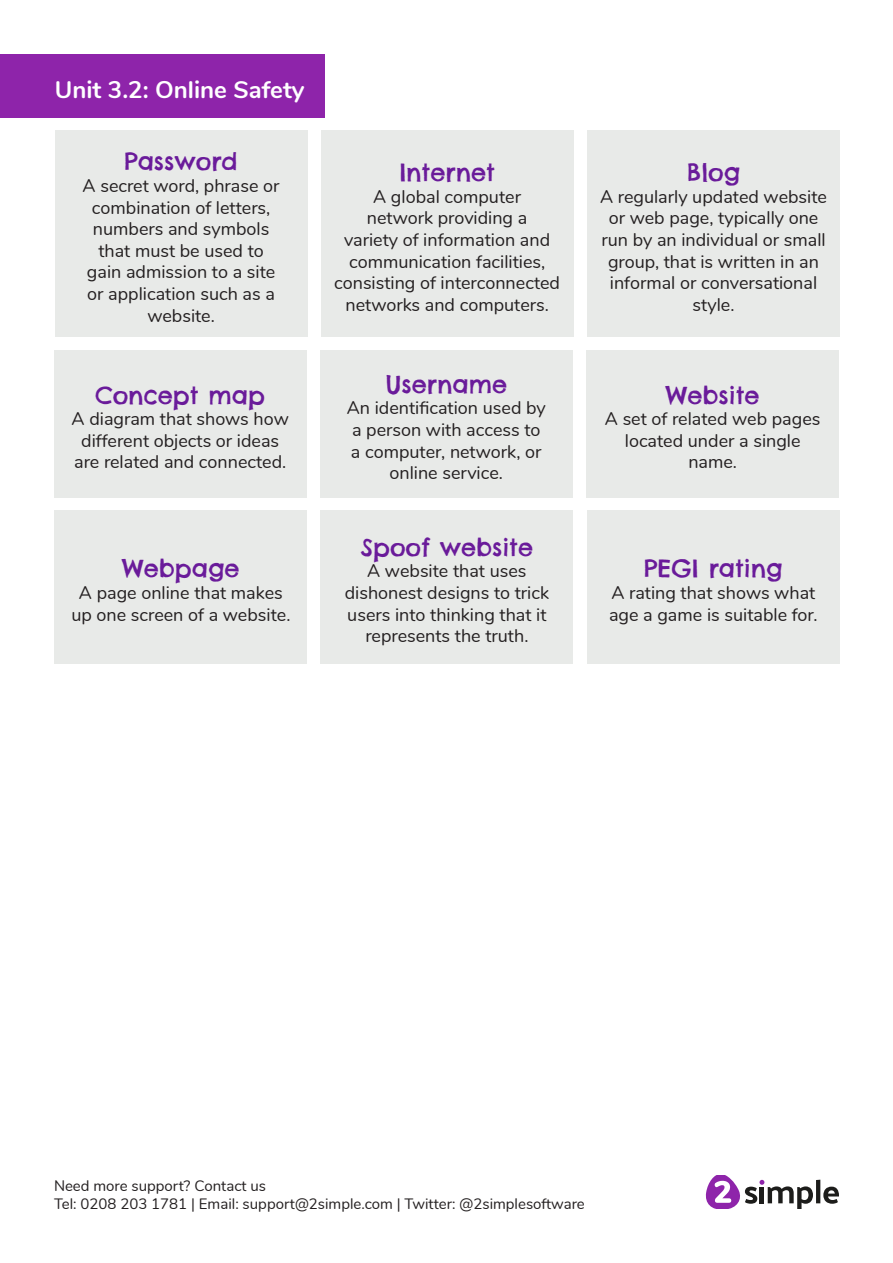
<style>
.page{position:relative;width:893px;height:1263px;background:#fff}
.page>*{position:absolute;margin:0;border:0;box-sizing:border-box;transform-origin:0 0}
.t1{font:24px "Chelsea Market";color:#6a1b9a}
.t2{font:700 24px "Nunito";color:#fff}
.t3{font:18px/21.6px "Nunito";color:#231f20;text-align:center}
.t4{font:15px/18px "Nunito";color:#231f20}
.s1{font-style:inherit}
</style>
<div class="page">
<hr style="left:816px;top:1180px;width:4px;height:23px;background:#1d1d1b">
<svg style="left:823px;top:1186px;width:16px;height:18px"></svg>
<svg style="left:706px;top:1176px;width:107px;height:33px"></svg>
<div style="left:0;top:54px;width:324px;height:64px;background:#8e24aa"></div>
<div style="left:55px;top:131px;width:253px;height:206px;background:#e8eae8"></div>
<div style="left:321px;top:131px;width:253px;height:206px;background:#e8eae8"></div>
<div style="left:587px;top:131px;width:253px;height:206px;background:#e8eae8"></div>
<div style="left:54px;top:350px;width:253px;height:147px;background:#e8eae8"></div>
<div style="left:320px;top:350px;width:253px;height:147px;background:#e8eae8"></div>
<div style="left:586px;top:350px;width:253px;height:147px;background:#e8eae8"></div>
<div style="left:54px;top:510px;width:253px;height:154px;background:#e8eae8"></div>
<div style="left:320px;top:510px;width:253px;height:154px;background:#e8eae8"></div>
<div style="left:587px;top:510px;width:253px;height:154px;background:#e8eae8"></div>
<p class="t2" style="left:55px;top:72px;width:251px">Unit 3.2: Online <span class="s1">S</span>afety</p>
<p class="t1" style="left:124px;top:146px;width:115px">Password</p>
<p class="t3" style="left:83px;top:174px;width:198px">A secret word, phrase or combination of letters, numbers and symbols that must be used to gain admission to a site or application such as a website.</p>
<p class="t1" style="left:95px;top:379px;width:171px">Concept map</p>
<p class="t3" style="left:72px;top:407px;width:219px">A diagram that shows how different objects or ideas are related and connected.</p>
<p class="t1" style="left:122px;top:553px;width:119px">Webpage</p>
<p class="t3" style="left:71px;top:581px;width:221px">A page online that makes up one screen of a website.</p>
<p class="t1" style="left:399px;top:157px;width:97px">Internet</p>
<p class="t3" style="left:334px;top:185px;width:227px">A global computer<br>network providing a<br>variety of information and communication facilities, consisting of interconnected networks and computers.</p>
<p class="t1" style="left:385px;top:369px;width:123px">Username</p>
<p class="t3" style="left:347px;top:396px;width:200px">An identification used by a person with access to a computer, network, or online service.</p>
<p class="t1" style="left:687px;top:157px;width:55px">Blog</p>
<p class="t3" style="left:600px;top:185px;width:228px">A regularly updated website or web page, typically one run by an individual or small group, that is written in an informal or conversational style.</p>
<p class="t1" style="left:666px;top:379px;width:95px">Website</p>
<p class="t3" style="left:605px;top:407px;width:217px">A set of related web pages located under a single name.</p>
<p class="t1" style="left:361px;top:532px;width:174px">Spoof website</p>
<p class="t3" style="left:345px;top:559px;width:206px">A website that uses dishonest designs to trick users into thinking that it represents the truth.</p>
<p class="t1" style="left:644px;top:553px;width:140px">PEGI rating</p>
<p class="t3" style="left:609px;top:581px;width:210px;text-align:left">A rating that shows what age a game is suitable for.</p>
<p class="t4" style="left:54px;top:1176px;width:532px">Need more support? Contact us<br>Tel: 0208 203 1781 | Email: support@2simple.com | Twitter: @2simplesoftware</p>
</div>
